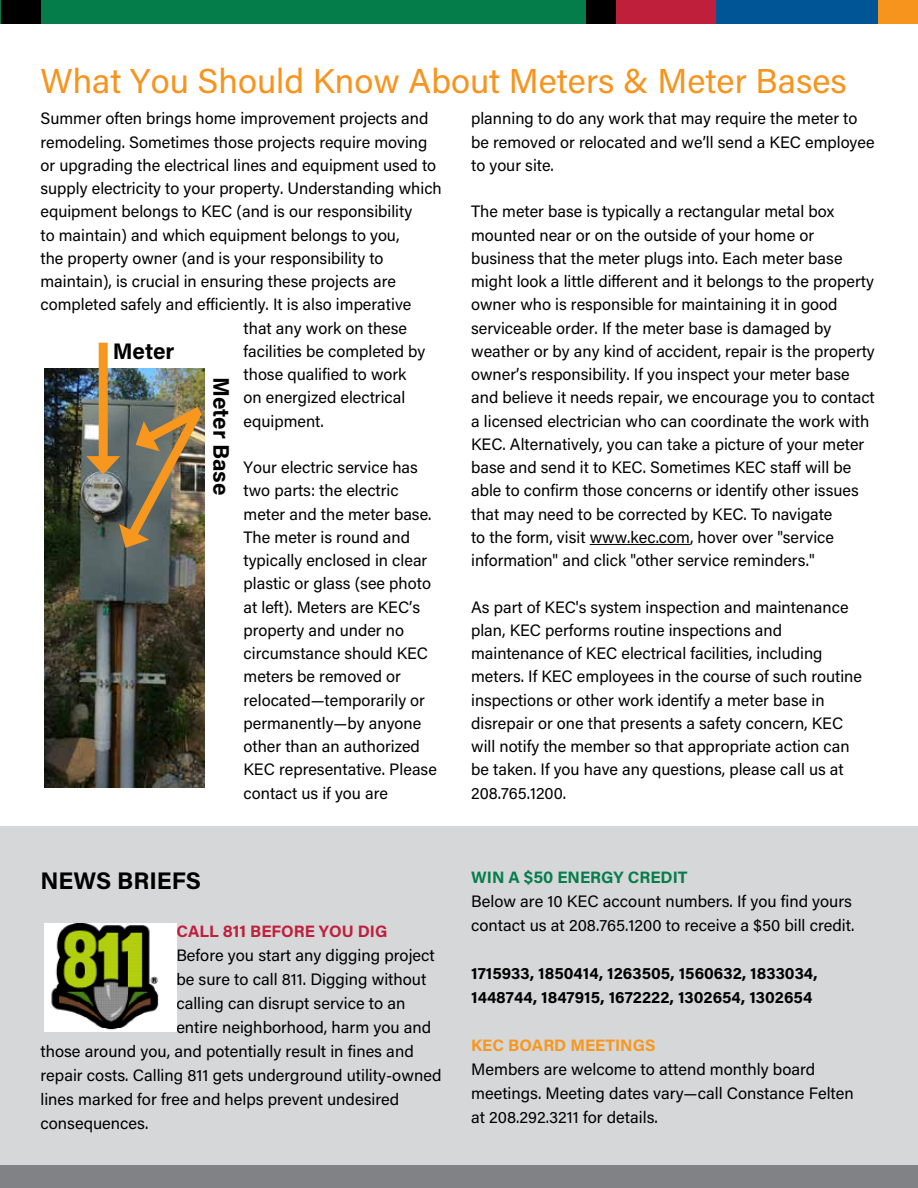
<style>
.page{position:relative;width:918px;height:1188px;background:#fff}
.page>*{position:absolute;margin:0;border:0;box-sizing:border-box;transform-origin:0 0}
.t1{font:34.5px "Acumin Pro";color:#f7941e}
.t2{font:700 24px "Acumin Pro";color:#000}
.t3{font:700 22.5px "Acumin Pro";color:#000}
.t4{font:16.5px/23.2px "Acumin Pro";color:#000}
.t5{font:700 16.5px/24px "Acumin Pro";color:#000}
.t6{font:700 16.5px "Acumin Pro";color:#c01f3b}
.t7{font:700 16.5px "Acumin Pro";color:#057d4a}
.t8{font:700 16.5px "Acumin Pro";color:#f8971d}
</style>
<div class="page">
<div style="left:0;top:826px;width:918px;height:362px;background:#d5d7d8"></div>
<div style="left:0;top:0;width:918px;height:24px;background:#057d4a"></div>
<div style="left:613px;top:0;width:103px;height:24px;background:#c01f3b"></div>
<div style="left:875px;top:0;width:43px;height:24px;background:#f7941e"></div>
<div style="left:716px;top:0;width:162px;height:24px;background:#005596"></div>
<div style="left:586px;top:0;width:30px;height:24px;background:#000"></div>
<div style="left:1px;top:0;width:39px;height:24px;background:#000"></div>
<div style="left:0;top:1165px;width:918px;height:23px;background:#808285"></div>
<hr style="left:590px;top:544px;width:100px;height:1px;background:#000">
<img style="left:44px;top:369px;width:160px;height:419px">
<div style="left:99px;top:343px;width:9px;height:120px;background:#f8971d"></div>
<img style="left:86px;top:399px;width:119px;height:151px">
<img style="left:44px;top:924px;width:132px;height:107px">
<h1 class="t1" style="left:40px;top:57px;width:808px">What You Should Know About Meters &amp; Meter Bases</h1>
<p class="t4" style="left:40px;top:106px;width:389px">Summer often brings home improvement projects and</p>
<p class="t4" style="left:40px;top:129px;width:388px">remodeling. Sometimes those projects require moving</p>
<p class="t4" style="left:40px;top:153px;width:397px">or upgrading the electrical lines and equipment used to</p>
<p class="t4" style="left:40px;top:176px;width:403px">supply electricity to your property. Understanding which</p>
<p class="t4" style="left:40px;top:199px;width:373px">equipment belongs to KEC (and is our responsibility</p>
<p class="t4" style="left:40px;top:222px;width:361px">to maintain) and which equipment belongs to you,</p>
<p class="t4" style="left:40px;top:246px;width:345px">the property owner (and is your responsibility to</p>
<p class="t4" style="left:40px;top:269px;width:357px">maintain), is crucial in ensuring these projects are</p>
<p class="t4" style="left:40px;top:292px;width:372px">completed safely and efficiently. It is also imperative</p>
<p class="t4" style="left:244px;top:315px;width:165px">that any work on these</p>
<p class="t4" style="left:244px;top:339px;width:183px">facilities be completed by</p>
<p class="t4" style="left:244px;top:362px;width:164px">those qualified to work</p>
<p class="t4" style="left:244px;top:385px;width:163px">on energized electrical</p>
<p class="t4" style="left:244px;top:408px;width:82px">equipment.</p>
<p class="t4" style="left:244px;top:455px;width:195px">Your electric service has two parts: the electric meter and the meter base.<br>The meter is round and typically enclosed in clear plastic or glass (see photo at left). Meters are KEC’s property and under no circumstance should KEC meters be removed or relocated—temporarily or permanently—by anyone other than an authorized<br>KEC representative. Please contact us if you are</p>
<h3 class="t3" style="left:113px;top:336px;width:63px">Meter</h3>
<h3 class="t3" style="left:237px;top:377px;width:120px;rotate:90deg">Meter Base</h3>
<h2 class="t2" style="left:40px;top:863px;width:162px">NEWS BRIEFS</h2>
<p class="t6" style="left:176px;top:919px;width:213px">CALL 811 BEFORE YOU DIG</p>
<p class="t4" style="left:176px;top:943px;width:260px">Before you start any digging project</p>
<p class="t4" style="left:176px;top:967px;width:252px">be sure to call 811. Digging without</p>
<p class="t4" style="left:176px;top:991px;width:231px">calling can disrupt service to an</p>
<p class="t4" style="left:176px;top:1015px;width:257px">entire neighborhood, harm you and</p>
<p class="t4" style="left:40px;top:1039px;width:375px">those around you, and potentially result in fines and</p>
<p class="t4" style="left:40px;top:1063px;width:402px">repair costs. Calling 811 gets underground utility-owned</p>
<p class="t4" style="left:40px;top:1087px;width:360px">lines marked for free and helps prevent undesired</p>
<p class="t4" style="left:40px;top:1111px;width:109px">consequences.</p>
<p class="t4" style="left:471px;top:106px;width:405px">planning to do any work that may require the meter to be removed or relocated and we’ll send a KEC employee to your site.</p>
<p class="t4" style="left:471px;top:199px;width:405px">The meter base is typically a rectangular metal box mounted near or on the outside of your home or business that the meter plugs into. Each meter base might look a little different and it belongs to the property owner who is responsible for maintaining it in good serviceable order. If the meter base is damaged by weather or by any kind of accident, repair is the property owner’s responsibility. If you inspect your meter base and believe it needs repair, we encourage you to contact a licensed electrician who can coordinate the work with KEC. Alternatively, you can take a picture of your meter base and send it to KEC. Sometimes KEC staff will be able to confirm those concerns or identify other issues that may need to be corrected by KEC. To navigate<br>to the form, visit www.kec.com, hover over "service information" and click "other service reminders."</p>
<p class="t4" style="left:471px;top:594px;width:392px">As part of KEC's system inspection and maintenance plan, KEC performs routine inspections and maintenance of KEC electrical facilities, including meters. If KEC employees in the course of such routine inspections or other work identify a meter base in disrepair or one that presents a safety concern, KEC will notify the member so that appropriate action can be taken. If you have any questions, please call us at 208.765.1200.</p>
<p class="t7" style="left:471px;top:866px;width:218px">WIN A $50 ENERGY CREDIT</p>
<p class="t4" style="left:471px;top:889px;width:385px;line-height:24px">Below are 10 KEC account numbers. If you find yours contact us at 208.765.1200 to receive a $50 bill credit.</p>
<p class="t5" style="left:471px;top:961px;width:348px">1715933, 1850414, 1263505, 1560632, 1833034,<br>1448744, 1847915, 1672222, 1302654, 1302654</p>
<p class="t8" style="left:471px;top:1034px;width:186px">KEC BOARD MEETINGS</p>
<p class="t4" style="left:471px;top:1057px;width:384px;line-height:24px">Members are welcome to attend monthly board meetings. Meeting dates vary—call Constance Felten at 208.292.3211 for details.</p>
</div>
